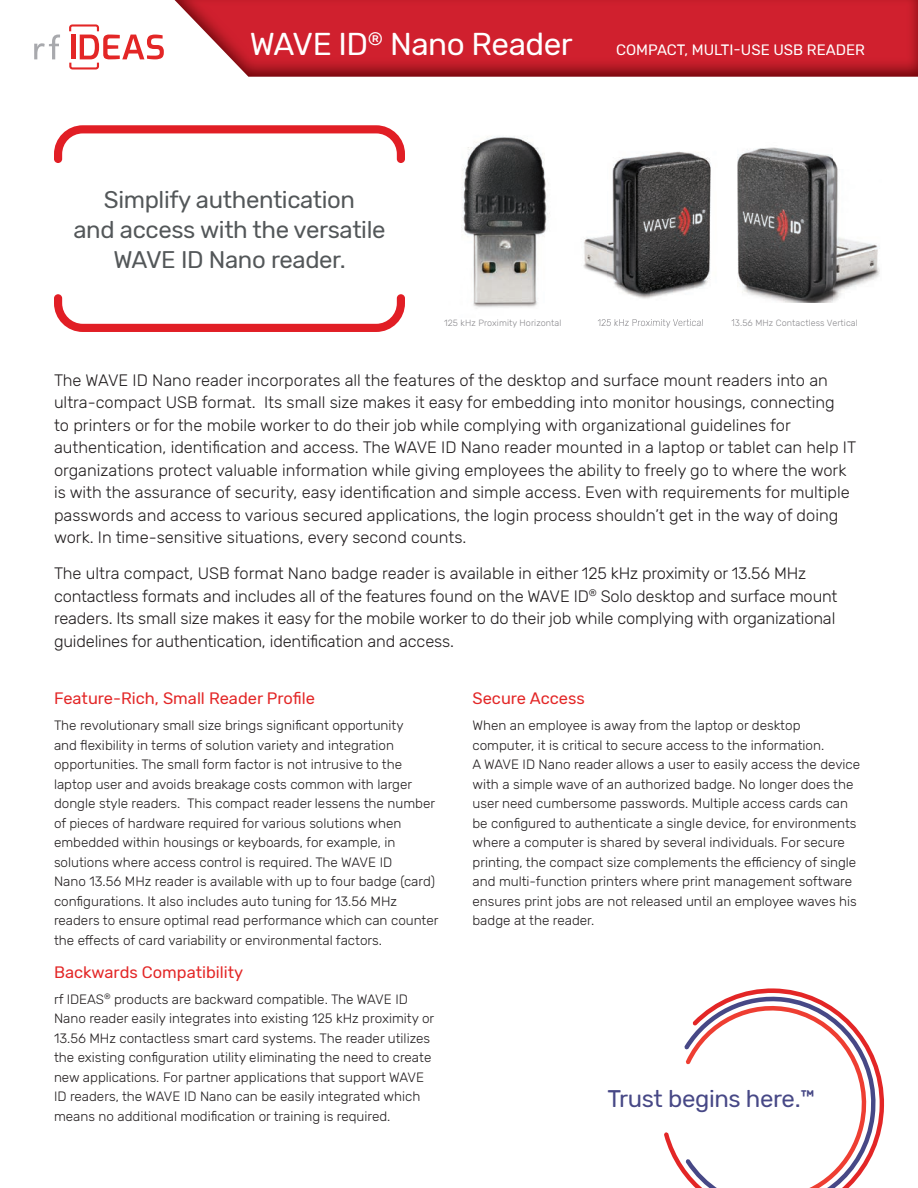
<style>
.page{position:relative;width:918px;height:1188px;background:#fff}
.page>*{position:absolute;margin:0;border:0;box-sizing:border-box;transform-origin:0 0}
.t1{font:31.5px "Rubik";letter-spacing:-.015em;color:#fff}
.t2{font:24px/30px "Rubik";letter-spacing:-.015em;color:#535759;text-align:center}
.t3{font:24px "Rubik";letter-spacing:-.015em;color:#474886}
.t4{font:300 16.5px/22.5px "Rubik";color:#231f20}
.t5{font:16.5px "Rubik";color:#e32626}
.t6{font:15px "Rubik";color:#fff}
.t7{font:300 13.5px/19.5px "Rubik";color:#231f20}
.t8{font:300 9px "Rubik";letter-spacing:.01em;color:#8b8a8e}
</style>
<div class="page">
<img style="left:175px;top:0;width:743px;height:77px">
<svg style="left:34px;top:35px;width:26px;height:24px"></svg>
<svg style="left:69px;top:24px;width:95px;height:45px"></svg>
<svg style="left:54px;top:294px;width:351px;height:38px"></svg>
<svg style="left:54px;top:125px;width:351px;height:38px"></svg>
<img style="left:737px;top:147px;width:143px;height:156px">
<img style="left:613px;top:151px;width:98px;height:17px">
<img style="left:583px;top:168px;width:128px;height:104px">
<img style="left:596px;top:272px;width:11px;height:5px">
<img style="left:607px;top:272px;width:87px;height:27px">
<img style="left:694px;top:272px;width:16px;height:17px">
<svg style="left:731px;top:319px;width:6px;height:4px"></svg>
<img style="left:598px;top:319px;width:105px;height:4px">
<svg style="left:664px;top:988px;width:220px;height:199px"></svg>
<img style="left:462px;top:136px;width:88px;height:172px">
<h1 class="t1" style="left:250px;top:27px;width:325px">WAVE ID<sup>®</sup> Nano Reader</h1>
<p class="t6" style="left:616px;top:41px;width:251px">COMPACT, MULTI-USE USB READER</p>
<h2 class="t2" style="left:73px;top:185px;width:314px">Simplify authentication<br>and access with the versatile<br>WAVE ID Nano reader.</h2>
<p class="t8" style="left:444px;top:317px;width:119px">125 kHz Proximity Horizontal</p>
<p class="t8" style="left:597px;top:317px;width:108px">125 kHz Proximity Vertical</p>
<p class="t8" style="left:731px;top:317px;width:128px">13.56 MHz Contactless Vertical</p>
<p class="t4" style="left:54px;top:369px;width:804px">The WAVE ID Nano reader incorporates all the features of the desktop and surface mount readers into an ultra-compact USB format. Its small size makes it easy for embedding into monitor housings, connecting<br>to printers or for the mobile worker to do their job while complying with organizational guidelines for authentication, identification and access. The WAVE ID Nano reader mounted in a laptop or tablet can help IT organizations protect valuable information while giving employees the ability to freely go to where the work is with the assurance of security, easy identification and simple access. Even with requirements for multiple passwords and access to various secured applications, the login process shouldn’t get in the way of doing work. In time-sensitive situations, every second counts.</p>
<p class="t4" style="left:54px;top:563px;width:785px">The ultra compact, USB format Nano badge reader is available in either 125 kHz proximity or 13.56 MHz contactless formats and includes all of the features found on the WAVE ID<sup>®</sup> Solo desktop and surface mount readers. Its small size makes it easy for the mobile worker to do their job while complying with organizational guidelines for authentication, identification and access.</p>
<p class="t5" style="left:54px;top:689px;width:263px">Feature-Rich, Small Reader Profile</p>
<p class="t7" style="left:54px;top:716px;width:386px">The revolutionary small size brings significant opportunity<br>and flexibility in terms of solution variety and integration opportunities. The small form factor is not intrusive to the laptop user and avoids breakage costs common with larger dongle style readers. This compact reader lessens the number of pieces of hardware required for various solutions when embedded within housings or keyboards, for example, in solutions where access control is required. The WAVE ID<br>Nano 13.56 MHz reader is available with up to four badge (card) configurations. It also includes auto tuning for 13.56 MHz readers to ensure optimal read performance which can counter the effects of card variability or environmental factors.</p>
<p class="t5" style="left:54px;top:963px;width:191px">Backwards Compatibility</p>
<p class="t7" style="left:54px;top:990px;width:382px">rf IDEAS<sup>®</sup> products are backward compatible. The WAVE ID Nano reader easily integrates into existing 125 kHz proximity or 13.56 MHz contactless smart card systems. The reader utilizes the existing configuration utility eliminating the need to create new applications. For partner applications that support WAVE ID readers, the WAVE ID Nano can be easily integrated which means no additional modification or training is required.</p>
<p class="t5" style="left:472px;top:689px;width:114px">Secure Access</p>
<p class="t7" style="left:472px;top:716px;width:389px">When an employee is away from the laptop or desktop computer, it is critical to secure access to the information.<br>A WAVE ID Nano reader allows a user to easily access the device with a simple wave of an authorized badge. No longer does the user need cumbersome passwords. Multiple access cards can be configured to authenticate a single device, for environments where a computer is shared by several individuals. For secure printing, the compact size complements the efficiency of single and multi-function printers where print management software ensures print jobs are not released until an employee waves his badge at the reader.</p>
<h2 class="t3" style="left:608px;top:1085px;width:209px">Trust begins here.™</h2>
</div>
